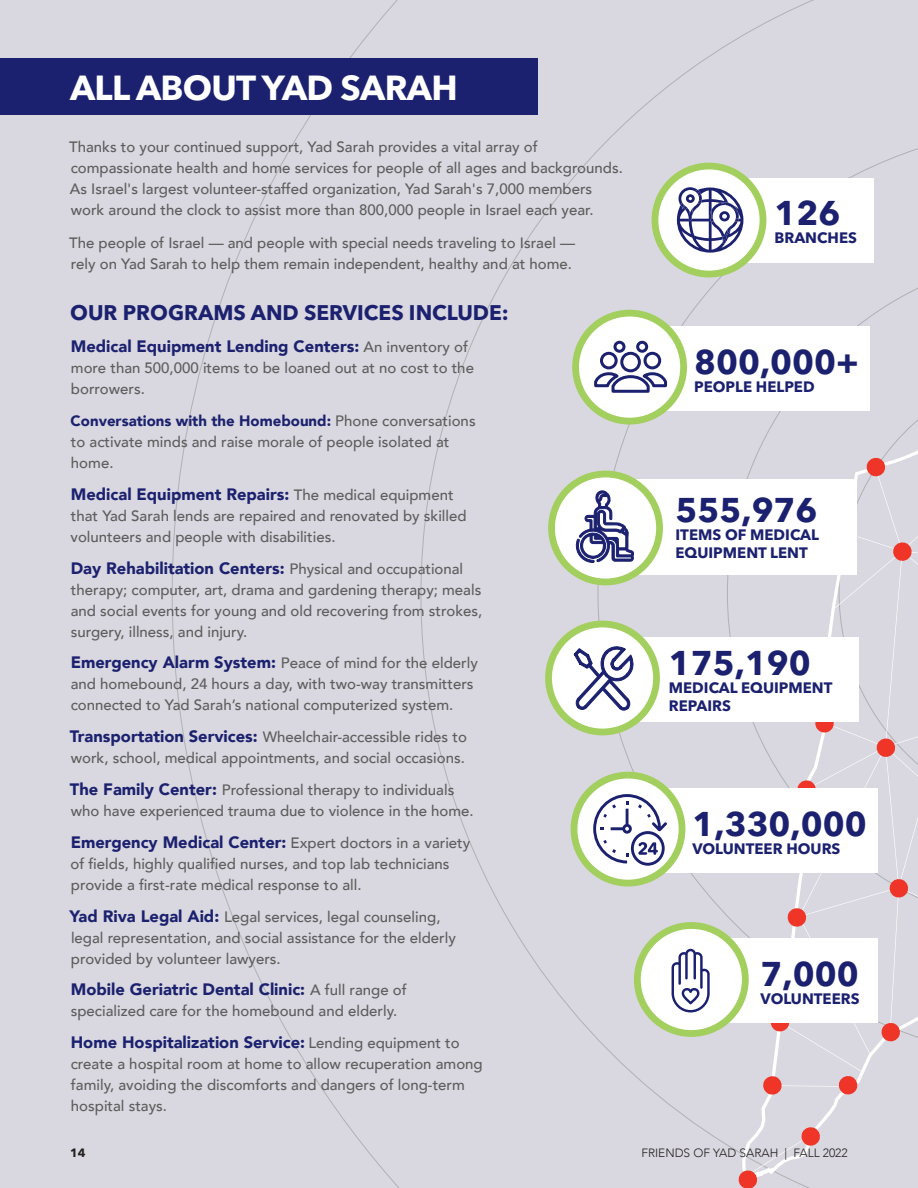
<style>
.page{position:relative;width:918px;height:1188px;background:#d9d7df}
.page>*{position:absolute;margin:0;border:0;box-sizing:border-box;transform-origin:0 0}
.Hanging_Indent{font:700 34.5px "Avenir Next LT Pro";letter-spacing:-.02em;color:#fff}
.infographic_body_tex{font:700 34.05px "Avenir Next LT Pro";color:#1b216f}
.Hanging_Indent-2{font:700 21px "Avenir Next LT Pro";color:#1b216f}
.Hanging_Indent-3{font:900 16.5px "Avenir";color:#1b216f}
.Hanging_Indent-4{font:500 15px/21px "Avenir";color:#5d5d5d}
.infographic_body_tex-2{font:700 15px/18px "Avenir Next LT Pro";color:#1b216f}
.t1{font:300 12px "Avenir";color:#231f20}
.t2{font:700 12px "Avenir Next LT Pro";color:#231f20}
.s1{font-weight:500;font-size:15px;color:#5d5d5d}
.s2{font-weight:900;color:#1b216f}
.s3{font-weight:900;font-size:16.5px;color:#1b216f}
</style>
<div class="page">
<div style="left:0;top:58px;width:538px;height:57px;background:#1b216f"></div>
<svg style="left:546px;top:350px;width:372px;height:838px"></svg>
<svg style="left:886px;top:876px;width:25px;height:25px"></svg>
<svg style="left:878px;top:1020px;width:25px;height:25px"></svg>
<svg style="left:784px;top:905px;width:25px;height:25px"></svg>
<svg style="left:836px;top:1073px;width:25px;height:25px"></svg>
<svg style="left:798px;top:1124px;width:25px;height:25px"></svg>
<svg style="left:768px;top:1023px;width:24px;height:12px"></svg>
<svg style="left:760px;top:1073px;width:25px;height:25px"></svg>
<svg style="left:735px;top:1167px;width:25px;height:21px"></svg>
<svg style="left:794px;top:364px;width:124px;height:456px"></svg>
<div style="left:663px;top:939px;width:215px;height:84px;background:#fff"></div>
<div style="left:637px;top:926px;width:108px;height:107px;background:#fff;border-radius:50%"></div>
<div style="left:634px;top:922px;width:115px;height:115px;border:7px solid #a3cf5e;border-radius:50%"></div>
<svg style="left:672px;top:949px;width:38px;height:63px"></svg>
<div style="left:720px;top:179px;width:154px;height:84px;background:#fff"></div>
<svg style="left:655px;top:166px;width:108px;height:108px;fill:#fff"></svg>
<div style="left:652px;top:163px;width:114px;height:114px;border:7px solid #a3cf5e;border-radius:50%"></div>
<svg style="left:677px;top:187px;width:66px;height:66px"></svg>
<div style="left:575px;top:479px;width:282px;height:96px;background:#fff"></div>
<svg style="left:552px;top:474px;width:108px;height:108px"></svg>
<div style="left:548px;top:471px;width:115px;height:114px;border:7px solid #a3cf5e;border-radius:50%"></div>
<div style="left:623px;top:637px;width:236px;height:85px;background:#fff"></div>
<svg style="left:549px;top:624px;width:108px;height:108px;fill:#fff"></svg>
<div style="left:545px;top:621px;width:115px;height:114px;border:7px solid #a3cf5e;border-radius:50%"></div>
<div style="left:611px;top:789px;width:266px;height:84px;background:#fff"></div>
<svg style="left:574px;top:775px;width:108px;height:108px;fill:#fff"></svg>
<div style="left:571px;top:772px;width:114px;height:115px;border:7px solid #a3cf5e;border-radius:50%"></div>
<svg style="left:593px;top:794px;width:74px;height:72px"></svg>
<div style="left:603px;top:327px;width:267px;height:84px;background:#fff"></div>
<svg style="left:576px;top:313px;width:108px;height:108px"></svg>
<div style="left:572px;top:310px;width:115px;height:115px;border:7px solid #a3cf5e;border-radius:50%"></div>
<svg style="left:593px;top:339px;width:76px;height:55px"></svg>
<svg style="left:573px;top:646px;width:61px;height:65px;background:#bbbdd4"></svg>
<svg style="left:575px;top:490px;width:59px;height:89px"></svg>
<p class="Hanging_Indent" style="left:70px;top:66px;width:389px">ALL ABOUT YAD SARAH</p>
<p class="Hanging_Indent-4" style="left:69px;top:135px;width:555px">Thanks to your continued support, Yad Sarah provides a vital array of compassionate health and home services for people of all ages and backgrounds.<br>As Israel's largest volunteer-staffed organization, Yad Sarah's 7,000 members work around the clock to assist more than 800,000 people in Israel each year.</p>
<p class="Hanging_Indent-4" style="left:69px;top:231px;width:507px">The people of Israel — and people with special needs traveling to Israel — rely on Yad Sarah to help them remain independent, healthy and at home.</p>
<p class="Hanging_Indent-2" style="left:70px;top:300px;width:440px">OUR PROGRAMS AND SERVICES INCLUDE:</p>
<p class="Hanging_Indent-3" style="left:71px;top:332px;width:399px">Medical Equipment Lending Centers: <span class="s1">An inventory of</span></p>
<p class="Hanging_Indent-4" style="left:71px;top:357px;width:405px">more than 500,000 items to be loaned out at no cost to the borrowers.</p>
<p class="Hanging_Indent-4" style="left:71px;top:409px;width:406px"><span class="s2">Conversations with the Homebound:</span> Phone conversations to activate minds and raise morale of people isolated at home.</p>
<p class="Hanging_Indent-3" style="left:71px;top:480px;width:384px">Medical Equipment Repairs: <span class="s1">The medical equipment</span></p>
<p class="Hanging_Indent-4" style="left:71px;top:504px;width:398px">that Yad Sarah lends are repaired and renovated by skilled volunteers and people with disabilities.</p>
<p class="Hanging_Indent-3" style="left:71px;top:554px;width:394px">Day Rehabilitation Centers: <span class="s1">Physical and occupational</span></p>
<p class="Hanging_Indent-4" style="left:71px;top:578px;width:413px;text-align:justify">therapy; computer, art, drama and gardening therapy; meals and social events for young and old recovering from strokes, surgery, illness, and injury.</p>
<p class="Hanging_Indent-4" style="left:71px;top:652px;width:409px"><span class="s3">Emergency Alarm System:</span> Peace of mind for the elderly and homebound, 24 hours a day, with two-way transmitters connected to Yad Sarah’s national computerized system.</p>
<p class="Hanging_Indent-4" style="left:70px;top:726px;width:398px"><span class="s3">Transportation Services:</span> Wheelchair-accessible rides to work, school, medical appointments, and social occasions.</p>
<p class="Hanging_Indent-4" style="left:70px;top:778px;width:405px"><span class="s3">The Family Center:</span> Professional therapy to individuals who have experienced trauma due to violence in the home.</p>
<p class="Hanging_Indent-3" style="left:71px;top:828px;width:401px">Emergency Medical Center: <span class="s1">Expert doctors in a variety</span></p>
<p class="Hanging_Indent-4" style="left:71px;top:852px;width:380px">of fields, highly qualified nurses, and top lab technicians provide a first-rate medical response to all.</p>
<p class="Hanging_Indent-4" style="left:69px;top:905px;width:388px"><span class="s3">Yad Riva Legal Aid:</span> Legal services, legal counseling, legal representation, and social assistance for the elderly provided by volunteer lawyers.</p>
<p class="Hanging_Indent-3" style="left:71px;top:975px;width:337px">Mobile Geriatric Dental Clinic: <span class="s1">A full range of</span></p>
<p class="Hanging_Indent-4" style="left:71px;top:1000px;width:328px">specialized care for the homebound and elderly.</p>
<p class="Hanging_Indent-3" style="left:71px;top:1028px;width:390px">Home Hospitalization Service: <span class="s1">Lending equipment to</span></p>
<p class="Hanging_Indent-4" style="left:71px;top:1053px;width:414px">create a hospital room at home to allow recuperation among family, avoiding the discomforts and dangers of long-term hospital stays.</p>
<p class="t2" style="left:70px;top:1145px;width:17px">14</p>
<p class="t1" style="left:641px;top:1146px;width:208px">FRIENDS OF YAD SARAH | FALL 2022</p>
<p class="infographic_body_tex" style="left:774px;top:193px;width:67px">126</p>
<p class="infographic_body_tex-2" style="left:774px;top:229px;width:84px">BRANCHES</p>
<p class="infographic_body_tex" style="left:694px;top:341px;width:166px">800,000+</p>
<p class="infographic_body_tex-2" style="left:694px;top:377px;width:122px">PEOPLE HELPED</p>
<p class="infographic_body_tex" style="left:676px;top:489px;width:144px">555,976</p>
<p class="infographic_body_tex-2" style="left:676px;top:525px;width:145px">ITEMS OF MEDICAL<br>EQUIPMENT LENT</p>
<p class="infographic_body_tex" style="left:669px;top:642px;width:144px">175,190</p>
<p class="infographic_body_tex-2" style="left:669px;top:679px;width:165px">MEDICAL EQUIPMENT<br>REPAIRS</p>
<p class="infographic_body_tex" style="left:693px;top:803px;width:176px">1,330,000</p>
<p class="infographic_body_tex-2" style="left:693px;top:839px;width:149px">VOLUNTEER HOURS</p>
<p class="infographic_body_tex" style="left:761px;top:953px;width:100px">7,000</p>
<p class="infographic_body_tex-2" style="left:761px;top:989px;width:100px">VOLUNTEERS</p>
</div>
